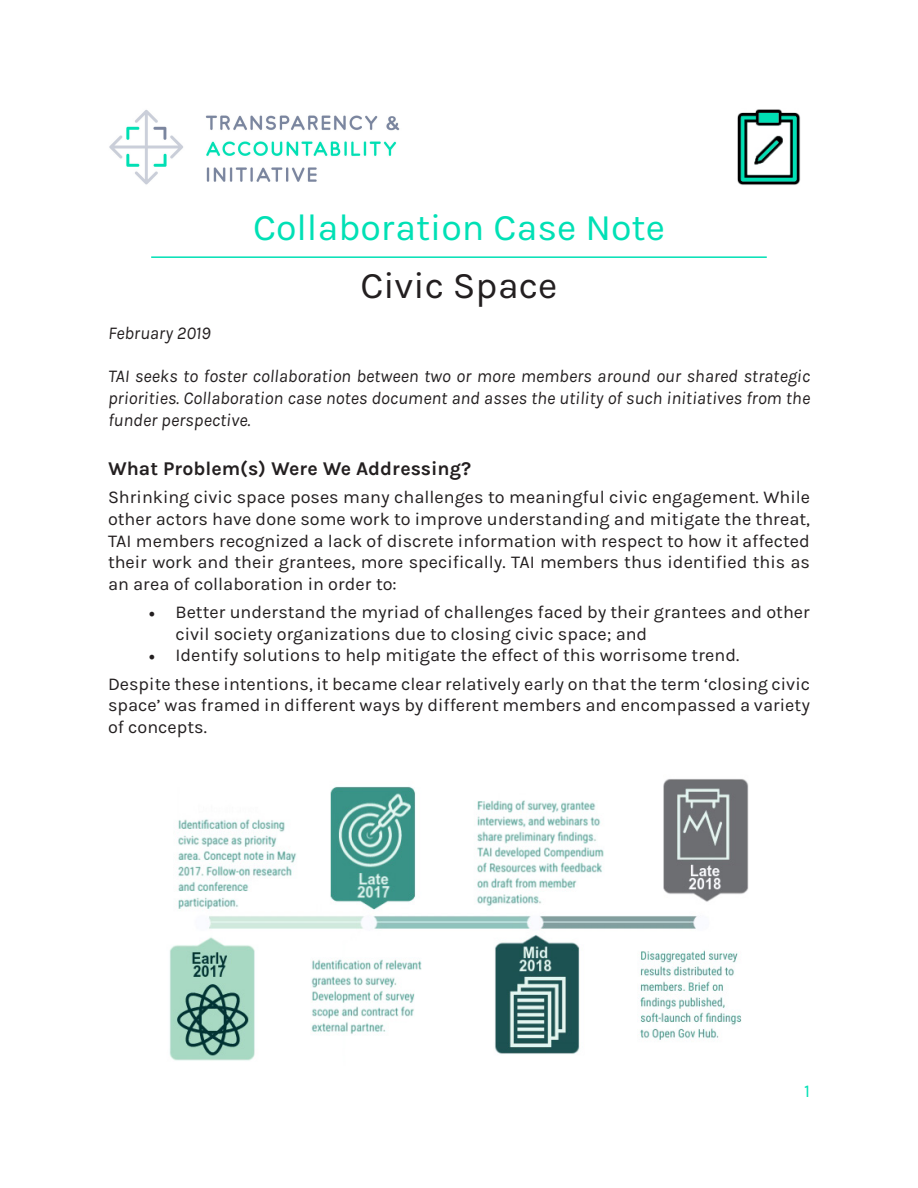
<style>
.page{position:relative;width:918px;height:1188px;background:#fff}
.page>*{position:absolute;margin:0;border:0;box-sizing:border-box;transform-origin:0 0}
.t1{font:37.5px "Karla";color:#00e0b5}
.t2{font:37.5px "Karla";color:#231f20}
.Text_Header{font:700 19.5px "Karla";color:#231f20}
.Body_Text{font:18px/21.6px "Karla";color:#231f20;text-align:justify}
.Body_Text-2{font:italic 18px/21.6px "Karla";color:#231f20;text-align:justify}
.t3{font:18px "Karla";color:#00e0b5}
.s1{font-family:"Minion Pro"}
</style>
<div class="page">
<hr style="left:151px;top:256px;width:616px;height:2px;background:#00e0b5">
<img style="left:109px;top:109px;width:291px;height:76px">
<img style="left:737px;top:109px;width:64px;height:76px">
<img style="left:169px;top:779px;width:580px;height:282px">
<p class="Body_Text-2" style="left:108px;top:323px;width:104px">February 2019</p>
<h1 class="t1" style="left:253px;top:207px;width:413px">Collaboration Case Note</h1>
<h1 class="t2" style="left:360px;top:265px;width:199px">Civic Space</h1>
<p class="Body_Text-2" style="left:108px;top:366px;width:704px">TAI seeks to foster collaboration between two or more members around our shared strategic priorities. Collaboration case notes document and asses the utility of such initiatives from the funder perspective.</p>
<p class="Text_Header" style="left:108px;top:457px;width:365px">What Problem(s) Were We Addressing?</p>
<p class="Body_Text" style="left:108px;top:487px;width:704px">Shrinking civic space poses many challenges to meaningful civic engagement. While other actors have done some work to improve understanding and mitigate the threat, TAI members recognized a lack of discrete information with respect to how it affected their work and their grantees, more specifically. TAI members thus identified this as an area of collaboration in order to:</p>
<p class="Body_Text" style="left:176px;top:602px;width:636px;text-indent:-27px"><span class="s1">•</span> Better understand the myriad of challenges faced by their grantees and other civil society organizations due to closing civic space; and</p>
<p class="Body_Text" style="left:148px;top:645px;width:592px"><span class="s1">•</span> Identify solutions to help mitigate the effect of this worrisome trend.</p>
<p class="Body_Text" style="left:108px;top:673px;width:704px">Despite these intentions, it became clear relatively early on that the term ‘closing civic space’ was framed in different ways by different members and encompassed a variety of concepts.</p>
<p class="t3" style="left:804px;top:1081px;width:7px">1</p>
</div>
